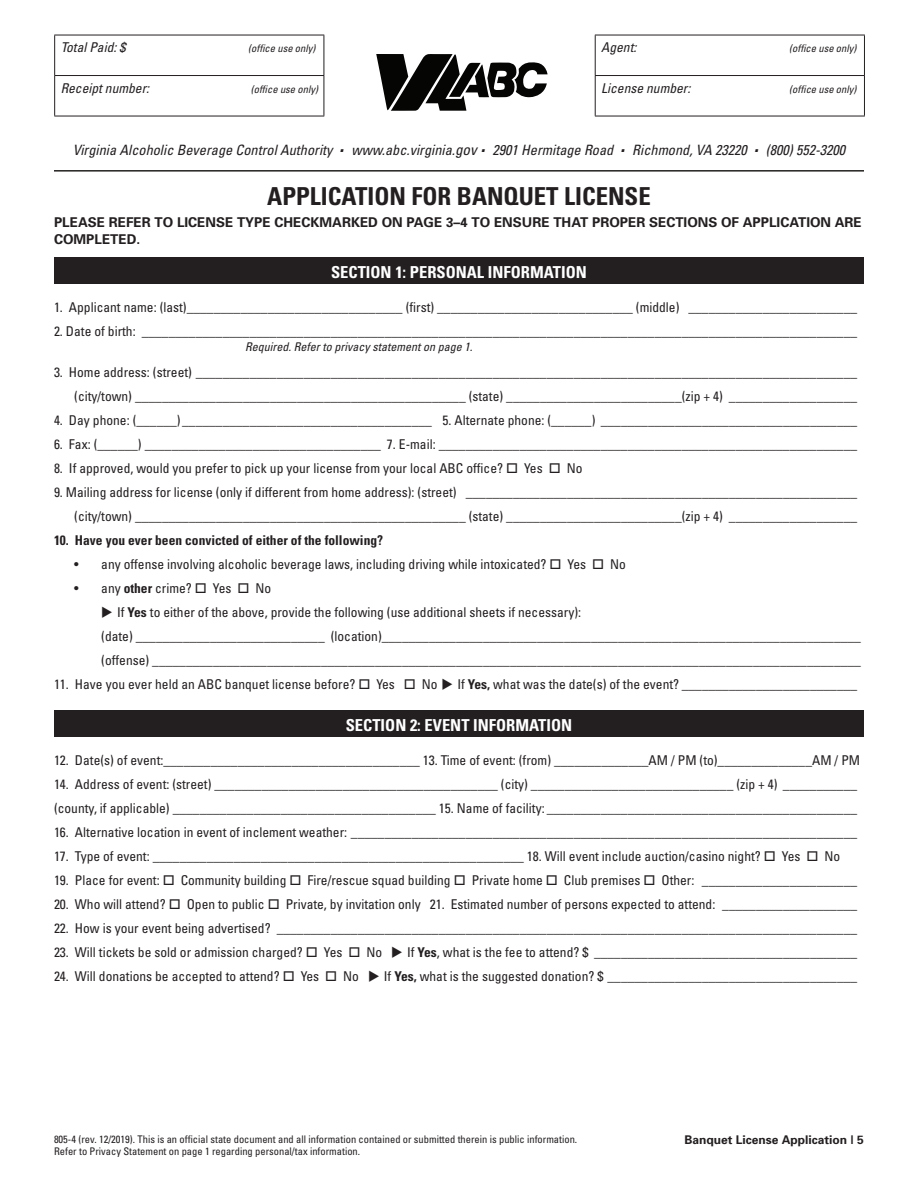
<style>
.page{position:relative;width:918px;height:1188px;background:#fff}
.page>*{position:absolute;margin:0;border:0;box-sizing:border-box;transform-origin:0 0}
.t1{font:700 condensed 24.75px "Univers";color:#231f20}
.t2{font:700 condensed 16.5px "Univers";color:#fff}
.t3{font:italic condensed 14.25px "Univers";color:#231f20}
.t4{font:condensed 13.5px "Univers";color:#231f20}
.t5{font:700 13.5px/16.5px "Univers";color:#231f20}
.t6{font:700 condensed 13.5px "Univers";color:#231f20}
.t7{font:italic condensed 13.5px "Univers";color:#231f20}
.t8{font:italic condensed 12px "Univers";color:#231f20}
.t9{font:700 12px "Univers";color:#231f20}
.t10{font:condensed 10.5px/12.6px "Univers";color:#231f20}
.t11{font:italic condensed 10.5px "Univers";color:#231f20}
.s1{font-size:15px}
.s2{font-weight:700}
</style>
<div class="page">
<hr style="left:54px;top:170px;width:810px;height:2px;background:#231f20">
<svg style="left:376px;top:54px;width:172px;height:57px"></svg>
<div style="left:54px;top:257px;width:810px;height:27px;background:#231f20"></div>
<div style="left:54px;top:711px;width:810px;height:26px;background:#231f20"></div>
<hr style="left:54px;top:35px;width:270px;height:1px;background:#231f20">
<hr style="left:54px;top:35px;width:1px;height:40px;background:#231f20">
<hr style="left:324px;top:35px;width:1px;height:40px;background:#231f20">
<hr style="left:54px;top:75px;width:270px;height:1px;background:#231f20">
<hr style="left:54px;top:76px;width:1px;height:40px;background:#231f20">
<hr style="left:324px;top:76px;width:1px;height:40px;background:#231f20">
<hr style="left:54px;top:116px;width:270px;height:1px;background:#231f20">
<hr style="left:595px;top:35px;width:270px;height:1px;background:#231f20">
<hr style="left:595px;top:35px;width:1px;height:40px;background:#231f20">
<hr style="left:864px;top:35px;width:1px;height:40px;background:#231f20">
<hr style="left:595px;top:75px;width:270px;height:1px;background:#231f20">
<hr style="left:595px;top:76px;width:1px;height:40px;background:#231f20">
<hr style="left:864px;top:76px;width:1px;height:40px;background:#231f20">
<hr style="left:595px;top:116px;width:270px;height:1px;background:#231f20">
<p class="t7" style="left:61px;top:39px;width:66px">Total Paid: $</p>
<p class="t11" style="left:248px;top:42px;width:69px">(office use only)</p>
<p class="t7" style="left:61px;top:79px;width:90px">Receipt number:</p>
<p class="t11" style="left:251px;top:82px;width:69px">(office use only)</p>
<p class="t7" style="left:601px;top:39px;width:37px">Agent:</p>
<p class="t11" style="left:789px;top:42px;width:69px">(office use only)</p>
<p class="t7" style="left:601px;top:79px;width:91px">License number:</p>
<p class="t11" style="left:789px;top:82px;width:69px">(office use only)</p>
<p class="t3" style="left:73px;top:141px;width:774px">Virginia Alcoholic Beverage Control Authority <sup>.</sup> www.abc.virginia.<span class="s1">gov</span> <sup>.</sup> 2901 Hermitage Road <sup>.</sup> Richmond, VA 23220 <sup>.</sup> (800) 552-3200</p>
<p class="t1" style="left:267px;top:181px;width:385px">APPLICATION FOR BANQUET LICENSE</p>
<p class="t5" style="left:54px;top:214px;width:809px">PLEASE REFER TO LICENSE TYPE CHECKMARKED ON PAGE 3–4 TO ENSURE THAT PROPER SECTIONS OF APPLICATION ARE<br>COMPLETED.</p>
<p class="t2" style="left:331px;top:262px;width:257px">SECTION 1: PERSONAL INFORMATION</p>
<p class="t4" style="left:54px;top:299px;width:805px">1. Applicant name: (last)________________________________ (first) _____________________________ (middle) _________________________</p>
<p class="t4" style="left:54px;top:323px;width:805px">2. Date of birth: __________________________________________________________________________________________________________</p>
<p class="t8" style="left:245px;top:339px;width:229px">Required. Refer to privacy statement on page 1.</p>
<p class="t4" style="left:54px;top:363px;width:805px">3. Home address: (street) __________________________________________________________________________________________________</p>
<p class="t4" style="left:74px;top:387px;width:784px">(city/town) _________________________________________________ (state) __________________________(zip + 4) ___________________</p>
<p class="t4" style="left:54px;top:411px;width:805px">4. Day phone: (______)_____________________________________ 5. Alternate phone: (______) ______________________________________</p>
<p class="t4" style="left:54px;top:435px;width:805px">6. Fax: (______) ___________________________________ 7. E-mail: ______________________________________________________________</p>
<p class="t4" style="left:54px;top:459px;width:530px">8. If approved, would you prefer to pick up your license from your local ABC office? □ Yes □ No</p>
<p class="t4" style="left:54px;top:483px;width:805px">9. Mailing address for license (only if different from home address): (street) __________________________________________________________</p>
<p class="t4" style="left:74px;top:507px;width:784px">(city/town) _________________________________________________ (state) __________________________(zip + 4) ___________________</p>
<p class="t6" style="left:54px;top:532px;width:331px">10. Have you ever been convicted of either of the following?</p>
<p class="t4" style="left:74px;top:555px;width:553px">• any offense involving alcoholic beverage laws, including driving while intoxicated? □ Yes □ No</p>
<p class="t4" style="left:74px;top:579px;width:199px">• any <span class="s2">other</span> crime? □ Yes □ No</p>
<p class="t4" style="left:101px;top:603px;width:481px">◆ If <span class="s2">Yes</span> to either of the above, provide the following (use additional sheets if necessary):</p>
<p class="t4" style="left:101px;top:627px;width:761px">(date) ____________________________ (location)_______________________________________________________________________</p>
<p class="t4" style="left:101px;top:651px;width:761px">(offense) _________________________________________________________________________________________________________</p>
<p class="t4" style="left:54px;top:675px;width:805px">11. Have you ever held an ABC banquet license before? □ Yes □ No ◆ If <span class="s2">Yes,</span> what was the date(s) of the event? __________________________</p>
<p class="t2" style="left:346px;top:715px;width:228px">SECTION 2: EVENT INFORMATION</p>
<p class="t4" style="left:54px;top:752px;width:808px">12. Date(s) of event:______________________________________ 13. Time of event: (from) ______________AM / PM (to)______________AM / PM</p>
<p class="t4" style="left:54px;top:776px;width:805px">14. Address of event: (street) __________________________________________ (city) ______________________________ (zip + 4) ___________</p>
<p class="t4" style="left:54px;top:800px;width:805px">(county, if applicable) _______________________________________ 15. Name of facility: ______________________________________________</p>
<p class="t4" style="left:54px;top:824px;width:805px">16. Alternative location in event of inclement weather: ___________________________________________________________________________</p>
<p class="t4" style="left:54px;top:848px;width:788px">17. Type of event: _______________________________________________________ 18. Will event include auction/casino night? □ Yes □ No</p>
<p class="t4" style="left:54px;top:872px;width:805px">19. Place for event: □ Community building □ Fire/rescue squad building □ Private home □ Club premises □ Other: _______________________</p>
<p class="t4" style="left:54px;top:896px;width:805px">20. Who will attend? □ Open to public □ Private, by invitation only 21. Estimated number of persons expected to attend: ____________________</p>
<p class="t4" style="left:54px;top:920px;width:805px">22. How is your event being advertised? ______________________________________________________________________________________</p>
<p class="t4" style="left:54px;top:944px;width:805px">23. Will tickets be sold or admission charged? □ Yes □ No ◆ If <span class="s2">Yes</span>, what is the fee to attend? $ _______________________________________</p>
<p class="t4" style="left:54px;top:968px;width:805px">24. Will donations be accepted to attend? □ Yes □ No ◆ If <span class="s2">Yes,</span> what is the suggested donation? $ _____________________________________</p>
<p class="t10" style="left:54px;top:1132px;width:525px">805-4 (rev. 12/2019). This is an official state document and all information contained or submitted therein is public information.<br>Refer to Privacy Statement on page 1 regarding personal/tax information.</p>
<p class="t9" style="left:685px;top:1132px;width:181px">Banquet License Application | 5</p>
</div>
